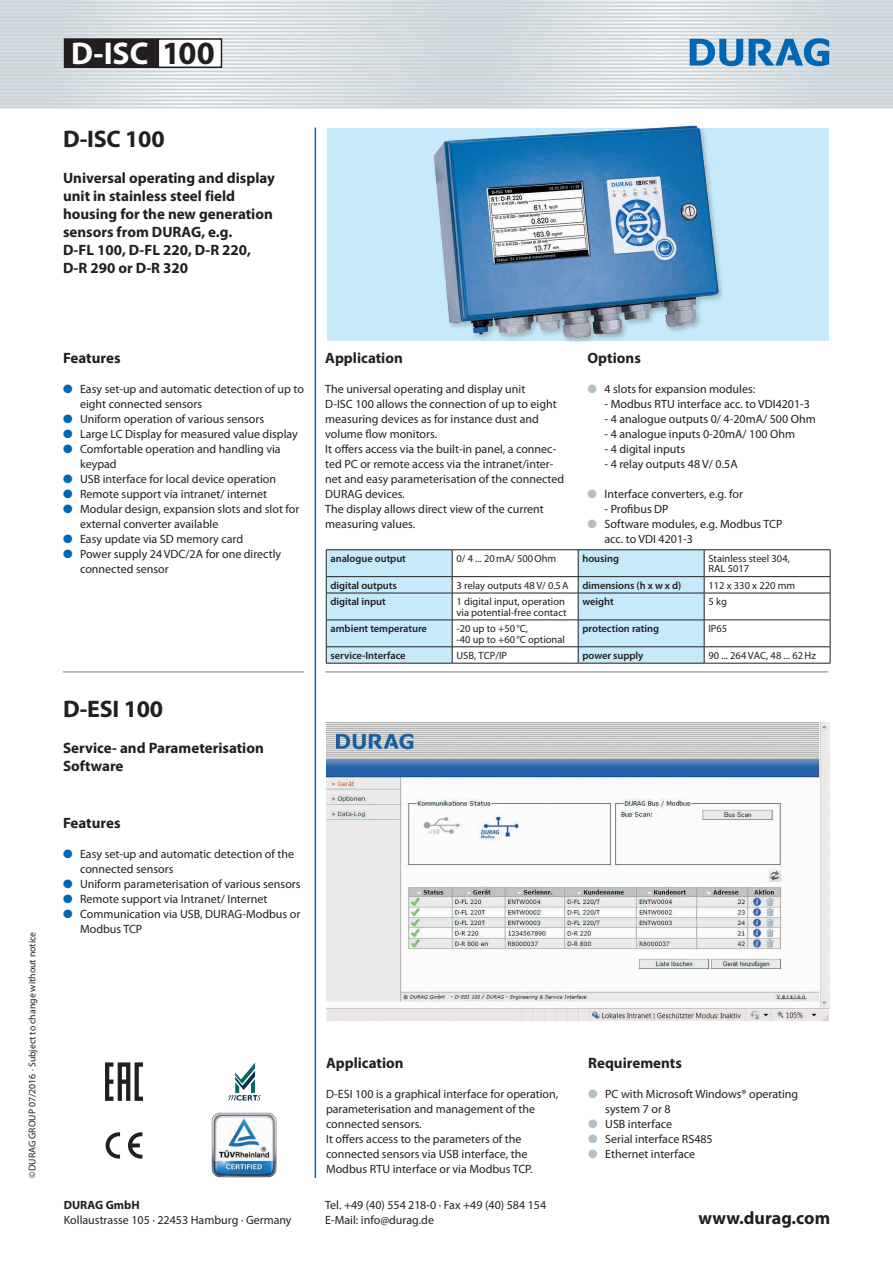
<style>
.page{position:relative;width:893px;height:1263px;background:#fff}
.page>*{position:absolute;margin:0;border:0;box-sizing:border-box;transform-origin:0 0}
.t1{font:700 31.5px "Myriad Pro";color:#fff}
.t2{font:700 24px "Myriad Pro";letter-spacing:-.01em;color:#231f20}
.t3{font:700 18px "Myriad Pro";color:#231f20}
.t4{font:700 15px/18px "Myriad Pro";color:#231f20}
.t5{font:12px/15px "Myriad Pro";color:#231f20}
.t6{font:700 12px "Myriad Pro";color:#231f20}
.t7{font:10.5px/10.5px "Myriad Pro";color:#231f20}
.t8{font:600 10.5px "Myriad Pro";letter-spacing:-.005em;color:#231f20}
.t9{font:9.75px "Myriad Pro";color:#231f20}
.s1{font-size:32.55px;color:#231f20}
.s2{color:#0166b3}
.s3{color:#b1c0c9}
</style>
<div class="page">
<hr style="left:315px;top:128px;width:1px;height:1050px;background:#0166b3">
<svg style="left:0;top:1px;width:893px;height:106px;background:#dce6ec"></svg>
<hr style="left:0;top:0;width:893px;height:1px;background:#d1d2d4">
<hr style="left:0;top:2px;width:893px;height:1px;background:#d1d2d4">
<hr style="left:0;top:5px;width:893px;height:2px;background:#d1d2d4">
<hr style="left:0;top:9px;width:893px;height:2px;background:#d1d2d4">
<hr style="left:0;top:13px;width:893px;height:1px;background:#d1d2d4">
<hr style="left:0;top:16px;width:893px;height:2px;background:#d1d2d4">
<hr style="left:0;top:20px;width:893px;height:2px;background:#d1d2d4">
<hr style="left:0;top:23px;width:893px;height:2px;background:#d1d2d4">
<hr style="left:0;top:27px;width:893px;height:2px;background:#d1d2d4">
<hr style="left:0;top:31px;width:893px;height:1px;background:#d1d2d4">
<hr style="left:0;top:34px;width:893px;height:2px;background:#d1d2d4">
<hr style="left:0;top:38px;width:893px;height:2px;background:#d1d2d4">
<hr style="left:0;top:42px;width:893px;height:1px;background:#d1d2d4">
<hr style="left:0;top:45px;width:893px;height:2px;background:#d1d2d4">
<hr style="left:0;top:49px;width:893px;height:2px;background:#d1d2d4">
<hr style="left:0;top:52px;width:893px;height:2px;background:#d1d2d4">
<hr style="left:0;top:56px;width:893px;height:2px;background:#d1d2d4">
<hr style="left:0;top:60px;width:893px;height:1px;background:#d1d2d4">
<hr style="left:0;top:63px;width:893px;height:2px;background:#d1d2d4">
<hr style="left:0;top:67px;width:893px;height:2px;background:#d1d2d4">
<hr style="left:0;top:71px;width:893px;height:1px;background:#d1d2d4">
<hr style="left:0;top:74px;width:893px;height:2px;background:#d1d2d4">
<hr style="left:0;top:78px;width:893px;height:2px;background:#d1d2d4">
<hr style="left:0;top:81px;width:893px;height:2px;background:#d1d2d4">
<hr style="left:0;top:85px;width:893px;height:2px;background:#d1d2d4">
<hr style="left:0;top:89px;width:893px;height:1px;background:#d1d2d4">
<hr style="left:0;top:92px;width:893px;height:2px;background:#d1d2d4">
<hr style="left:0;top:96px;width:893px;height:2px;background:#d1d2d4">
<hr style="left:0;top:100px;width:893px;height:1px;background:#d1d2d4">
<hr style="left:0;top:103px;width:893px;height:2px;background:#d1d2d4">
<hr style="left:0;top:107px;width:893px;height:1px;background:#d1d2d4">
<svg style="left:690px;top:39px;width:53px;height:27px"></svg>
<svg style="left:749px;top:38px;width:80px;height:28px"></svg>
<div style="left:327px;top:128px;width:501px;height:212px;background:#c6eafa"></div>
<hr style="left:63px;top:671px;width:241px;height:2px;background:#a8a9ad">
<hr style="left:325px;top:671px;width:503px;height:2px;background:#a8a9ad">
<img style="left:326px;top:723px;width:503px;height:298px">
<img style="left:425px;top:125px;width:300px;height:218px">
<div style="left:158px;top:39px;width:63px;height:28px;background:#fff"></div>
<div style="left:158px;top:38px;width:64px;height:30px;border:2px solid #231f20"></div>
<div style="left:65px;top:39px;width:93px;height:28px;background:#231f20"></div>
<div style="left:64px;top:38px;width:95px;height:30px;border:2px solid #231f20"></div>
<img style="left:212px;top:1113px;width:65px;height:65px">
<hr style="left:326px;top:549px;width:126px;height:1px;background:#231f20">
<hr style="left:326px;top:663px;width:126px;height:1px;background:#231f20">
<hr style="left:578px;top:549px;width:126px;height:1px;background:#231f20">
<hr style="left:578px;top:663px;width:126px;height:1px;background:#231f20">
<hr style="left:704px;top:549px;width:126px;height:1px;background:#231f20">
<hr style="left:704px;top:663px;width:126px;height:1px;background:#231f20">
<hr style="left:452px;top:549px;width:126px;height:1px;background:#231f20">
<hr style="left:452px;top:663px;width:126px;height:1px;background:#231f20">
<svg style="left:326px;top:550px;width:505px;height:113px"></svg>
<svg style="left:105px;top:1062px;width:38px;height:39px"></svg>
<svg style="left:106px;top:1132px;width:14px;height:26px"></svg>
<svg style="left:128px;top:1132px;width:14px;height:26px"></svg>
<svg style="left:228px;top:1063px;width:33px;height:37px"></svg>
<h1 class="t1" style="left:71px;top:33px;width:145px">D-ISC <span class="s1">100</span></h1>
<h2 class="t2" style="left:63px;top:124px;width:103px">D-ISC 100</h2>
<p class="t4" style="left:63px;top:169px;width:214px">Universal operating and display unit in stainless steel field housing for the new generation sensors from DURAG, e.g.<br>D-FL 100, D-FL 220, D-R 220,<br>D-R 290 or D-R 320</p>
<p class="t9" style="left:26px;top:1178px;width:248px;rotate:-90deg">©DURAG GROUP 07/2016 · Subject to change without notice</p>
<p class="t4" style="left:63px;top:349px;width:59px">Features</p>
<p class="t5" style="left:80px;top:382px;width:225px;text-indent:-17px"><span class="s2">●</span> Easy set-up and automatic detection of up to eight connected sensors</p>
<p class="t5" style="left:63px;top:412px;width:203px"><span class="s2">●</span> Uniform operation of various sensors</p>
<p class="t5" style="left:63px;top:427px;width:236px"><span class="s2">●</span> Large LC Display for measured value display</p>
<p class="t5" style="left:80px;top:442px;width:202px;text-indent:-17px"><span class="s2">●</span> Comfortable operation and handling via keypad</p>
<p class="t5" style="left:63px;top:472px;width:215px"><span class="s2">●</span> USB interface for local device operation</p>
<p class="t5" style="left:63px;top:487px;width:206px"><span class="s2">●</span> Remote support via intranet/ internet</p>
<p class="t5" style="left:80px;top:502px;width:221px;text-indent:-17px"><span class="s2">●</span> Modular design, expansion slots and slot for external converter available</p>
<p class="t5" style="left:63px;top:532px;width:182px"><span class="s2">●</span> Easy update via SD memory card</p>
<p class="t5" style="left:80px;top:547px;width:203px;text-indent:-17px"><span class="s2">●</span> Power supply 24 VDC/2A for one directly connected sensor</p>
<h2 class="t2" style="left:63px;top:694px;width:102px">D-ESI 100</h2>
<p class="t4" style="left:63px;top:739px;width:202px">Service- and Parameterisation<br>Software</p>
<p class="t4" style="left:63px;top:814px;width:59px">Features</p>
<p class="t5" style="left:80px;top:847px;width:216px;text-indent:-17px"><span class="s2">●</span> Easy set-up and automatic detection of the connected sensors</p>
<p class="t5" style="left:63px;top:877px;width:239px"><span class="s2">●</span> Uniform parameterisation of various sensors</p>
<p class="t5" style="left:63px;top:892px;width:206px"><span class="s2">●</span> Remote support via Intranet/ Internet</p>
<p class="t5" style="left:80px;top:907px;width:222px;text-indent:-17px"><span class="s2">●</span> Communication via USB, DURAG-Modbus or<br>Modbus TCP</p>
<p class="t4" style="left:325px;top:349px;width:79px">Application</p>
<p class="t5" style="left:325px;top:382px;width:240px">The universal operating and display unit<br>D-ISC 100 allows the connection of up to eight measuring devices as for instance dust and volume flow monitors.<br>It offers access via the built-in panel, a connec&shy;ted PC or remote access via the intranet/inter&shy;net and easy parameterisation of the connected DURAG devices.<br>The display allows direct view of the current measuring values.</p>
<p class="t4" style="left:587px;top:349px;width:55px">Options</p>
<p class="t5" style="left:587px;top:382px;width:169px"><span class="s3">●</span> 4 slots for expansion modules:</p>
<p class="t5" style="left:604px;top:397px;width:207px">- Modbus RTU interface acc. to VDI4201-3</p>
<p class="t5" style="left:604px;top:412px;width:213px">- 4 analogue outputs 0/ 4-20mA/ 500 Ohm</p>
<p class="t5" style="left:604px;top:427px;width:192px">- 4 analogue inputs 0-20mA/ 100 Ohm</p>
<p class="t5" style="left:604px;top:442px;width:82px">- 4 digital inputs</p>
<p class="t5" style="left:604px;top:457px;width:135px">- 4 relay outputs 48 V/ 0.5A</p>
<p class="t5" style="left:587px;top:487px;width:157px"><span class="s3">●</span> Interface converters, e.g. for</p>
<p class="t5" style="left:604px;top:502px;width:66px">- Profibus DP</p>
<p class="t5" style="left:604px;top:517px;width:179px;text-indent:-17px"><span class="s3">●</span> Software modules, e.g. Modbus TCP acc. to VDI 4201-3</p>
<p class="t8" style="left:330px;top:552px;width:77px">analogue output</p>
<p class="t7" style="left:456px;top:553px;width:101px">0/ 4 ... 20 mA/ 500 Ohm</p>
<p class="t8" style="left:582px;top:552px;width:38px">housing</p>
<p class="t7" style="left:708px;top:553px;width:83px">Stainless steel 304,<br>RAL 5017</p>
<p class="t8" style="left:330px;top:579px;width:68px">digital outputs</p>
<p class="t7" style="left:456px;top:580px;width:114px">3 relay outputs 48 V/ 0.5 A</p>
<p class="t8" style="left:582px;top:579px;width:100px">dimensions (h x w x d)</p>
<p class="t7" style="left:708px;top:580px;width:88px">112 x 330 x 220 mm</p>
<p class="t8" style="left:330px;top:595px;width:57px">digital input</p>
<p class="t7" style="left:456px;top:596px;width:112px">1 digital input, operation via potential-free contact</p>
<p class="t8" style="left:582px;top:595px;width:33px">weight</p>
<p class="t7" style="left:708px;top:596px;width:20px">5 kg</p>
<p class="t8" style="left:330px;top:622px;width:98px">ambient temperature</p>
<p class="t7" style="left:456px;top:623px;width:110px">-20 up to +50 °C,<br>-40 up to +60 °C optional</p>
<p class="t8" style="left:582px;top:622px;width:78px">protection rating</p>
<p class="t7" style="left:708px;top:623px;width:20px">IP65</p>
<p class="t8" style="left:330px;top:649px;width:77px">service-Interface</p>
<p class="t7" style="left:456px;top:650px;width:52px">USB, TCP/IP</p>
<p class="t8" style="left:582px;top:649px;width:63px">power supply</p>
<p class="t7" style="left:708px;top:650px;width:109px">90 ... 264 VAC, 48 ... 62 Hz</p>
<p class="t6" style="left:64px;top:1197px;width:77px">DURAG GmbH</p>
<p class="t5" style="left:64px;top:1212px;width:229px">Kollaustrasse 105 · 22453 Hamburg · Germany</p>
<p class="t4" style="left:326px;top:1054px;width:79px">Application</p>
<p class="t5" style="left:326px;top:1087px;width:234px">D-ESI 100 is a graphical interface for operation, parameterisation and management of the connected sensors.<br>It offers access to the parameters of the connected sensors via USB interface, the Modbus RTU interface or via Modbus TCP.</p>
<p class="t4" style="left:588px;top:1054px;width:95px">Requirements</p>
<p class="t5" style="left:605px;top:1087px;width:195px;text-indent:-17px"><span class="s3">●</span> PC with Microsoft Windows® operating system 7 or 8</p>
<p class="t5" style="left:588px;top:1117px;width:85px"><span class="s3">●</span> USB interface</p>
<p class="t5" style="left:588px;top:1132px;width:126px"><span class="s3">●</span> Serial interface RS485</p>
<p class="t5" style="left:588px;top:1147px;width:108px"><span class="s3">●</span> Ethernet interface</p>
<p class="t5" style="left:325px;top:1198px;width:223px;line-height:14.4px">Tel. +49 (40) 554 218-0 · Fax +49 (40) 584 154<br>E-Mail: info@durag.de</p>
<h3 class="t3" style="left:698px;top:1206px;width:133px">www.durag.com</h3>
</div>
